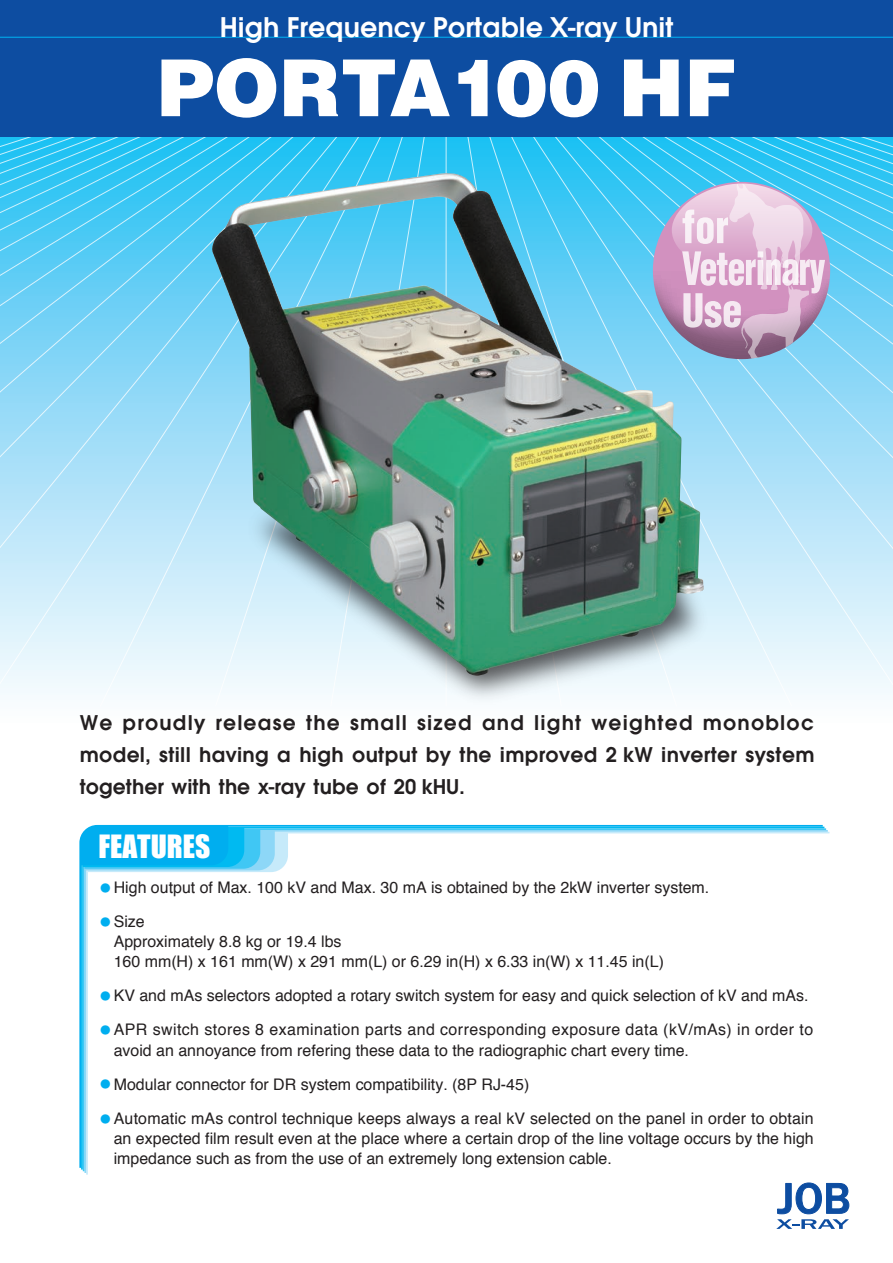
<style>
.page{position:relative;width:893px;height:1263px;background:#fff}
.page>*{position:absolute;margin:0;border:0;box-sizing:border-box;transform-origin:0 0}
.t1{font:600 29.7px "Avant Garde Gothic Itc T";color:#fff}
.t2{font:29.4px "Impact";color:#fff}
.t3{font:600 22.35px/32px "Avant Garde Gothic Itc T";color:#231f20;text-align:justify}
.t4{font:15.9px/34px "Helvetica";color:#231f20}
.t5{font:10.65px "Hira Kaku Pro W3";color:#00aeef}
</style>
<div class="page">
<svg style="left:0;top:595px;width:235px;height:100px"></svg>
<svg style="left:0;top:497px;width:211px;height:98px;background:#c4e8fa"></svg>
<svg style="left:0;top:426px;width:211px;height:71px;background:#a8dff8"></svg>
<svg style="left:0;top:374px;width:211px;height:52px;background:#93d9f7"></svg>
<div style="left:0;top:333px;width:211px;height:41px;background:#81d4f7"></div>
<div style="left:0;top:300px;width:211px;height:33px;background:#72d1f6"></div>
<div style="left:0;top:273px;width:211px;height:27px;background:#65cef5"></div>
<svg style="left:0;top:251px;width:211px;height:22px;background:#5cccf5"></svg>
<svg style="left:0;top:231px;width:211px;height:20px;background:#53cbf4"></svg>
<svg style="left:0;top:137px;width:445px;height:94px;background:#36c7f3"></svg>
<svg style="left:717px;top:595px;width:176px;height:100px"></svg>
<svg style="left:717px;top:497px;width:176px;height:98px;background:#c4e8fa"></svg>
<svg style="left:704px;top:426px;width:189px;height:71px;background:#a8dff8"></svg>
<svg style="left:704px;top:374px;width:189px;height:52px;background:#94d9f7"></svg>
<svg style="left:704px;top:333px;width:189px;height:41px;background:#84d5f6"></svg>
<svg style="left:445px;top:137px;width:448px;height:94px;background:#33c6f3"></svg>
<div style="left:0;top:0;width:893px;height:137px;background:#0d4da1"></div>
<hr style="left:0;top:37px;width:893px;height:1px;background:#00aeef">
<svg style="left:161px;top:58px;width:115px;height:60px"></svg>
<svg style="left:284px;top:60px;width:166px;height:56px"></svg>
<svg style="left:458px;top:60px;width:30px;height:56px"></svg>
<svg style="left:497px;top:60px;width:101px;height:57px"></svg>
<svg style="left:624px;top:60px;width:55px;height:56px"></svg>
<svg style="left:690px;top:60px;width:44px;height:56px"></svg>
<svg style="left:79px;top:825px;width:744px;height:343px"></svg>
<img style="left:235px;top:481px;width:482px;height:221px">
<img style="left:211px;top:173px;width:493px;height:503px">
<svg style="left:776px;top:1182px;width:74px;height:47px"></svg>
<svg style="left:653px;top:182px;width:177px;height:177px;background:#bdb6d4"></svg>
<h1 class="t1" style="left:220px;top:10px;width:455px">High Frequency Portable X-ray Unit</h1>
<h3 class="t3" style="left:80px;top:706px;width:736px">We proudly release the small sized and light weighted monobloc model, still having a high output by the improved 2 kW inverter system together with the x-ray tube of 20 kHU.</h3>
<h2 class="t2" style="left:98px;top:823px;width:113px">FEATURES</h2>
<p class="t4" style="left:114px;top:871px;width:597px">High output of Max. 100 kV and Max. 30 mA is obtained by the 2kW inverter system.<br>Size</p>
<p class="t4" style="left:114px;top:932px;width:552px;line-height:20.2px">Approximately 8.8 kg or 19.4 lbs<br>160 mm(H) x 161 mm(W) x 291 mm(L) or 6.29 in(H) x 6.33 in(W) x 11.45 in(L)</p>
<p class="t4" style="left:114px;top:979px;width:701px">KV and mAs selectors adopted a rotary switch system for easy and quick selection of kV and mAs.<br>APR switch stores 8 examination parts and corresponding exposure data (kV/mAs) in order to</p>
<p class="t4" style="left:114px;top:1033px;width:702px">avoid an annoyance from refering these data to the radiographic chart every time.<br>Modular connector for DR system compatibility. (8P RJ-45)<br>Automatic mAs control technique keeps always a real kV selected on the panel in order to obtain</p>
<p class="t4" style="left:114px;top:1129px;width:701px;line-height:20.2px">an expected film result even at the place where a certain drop of the line voltage occurs by the high impedance such as from the use of an extremely long extension cable.</p>
<p class="t5" style="left:100px;top:878px;width:12px">●</p>
<p class="t5" style="left:100px;top:912px;width:12px">●</p>
<p class="t5" style="left:100px;top:987px;width:12px">●</p>
<p class="t5" style="left:100px;top:1021px;width:12px">●</p>
<p class="t5" style="left:100px;top:1075px;width:12px">●</p>
<p class="t5" style="left:100px;top:1109px;width:12px">●</p>
</div>
